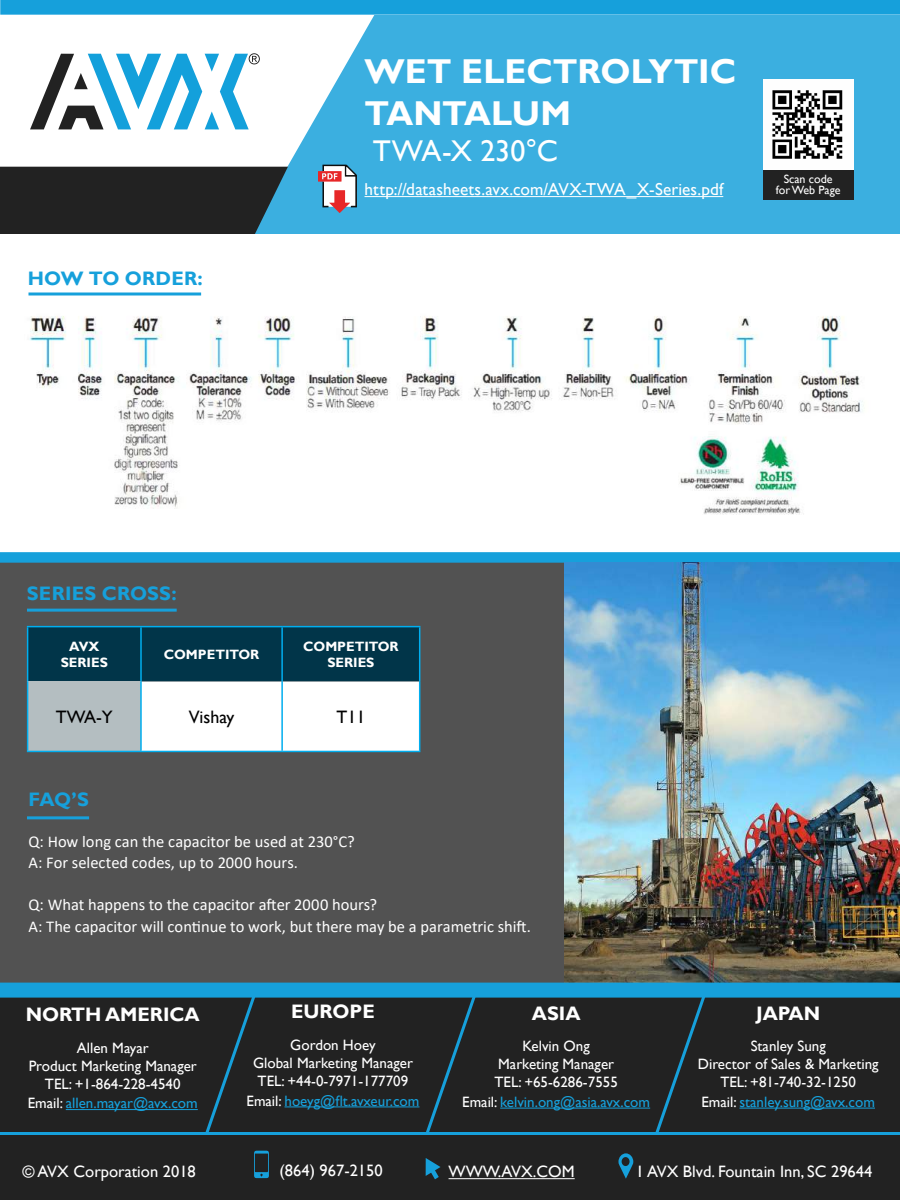
<style>
.page{position:relative;width:900px;height:1200px;background:#fff}
.page>*{position:absolute;margin:0;border:0;box-sizing:border-box;transform-origin:0 0}
.t1{font:700 34.5px/41.4px "Gill Sans";letter-spacing:-.005em;color:#fff}
.t2{font:30px "Gill Sans";color:#fff}
.t3{font:700 19.5px "Gill Sans";letter-spacing:.01em;color:#16a0db}
.t4{font:700 19.5px "Gill Sans";color:#fff}
.t5{font:18px "Gill Sans";color:#000}
.t6{font:17.25px "Gill Sans";letter-spacing:.005em;color:#fff}
.t7{font:16.5px/21px "Calibri";color:#fff}
.t8{font:16.5px "Gill Sans";color:#fff}
.t9{font:15px/18px "Gill Sans";color:#fff;text-align:center}
.t10{font:15px "Gill Sans";color:#16a0db}
.t11{font:700 13.5px/16.2px "Gill Sans";color:#fff;text-align:center}
.t12{font:12px "Gill Sans";color:#fff}
.s1{color:#fff}
</style>
<div class="page">
<div style="left:0;top:990px;width:900px;height:210px;background:#222"></div>
<div style="left:0;top:15px;width:900px;height:286px;background:#3bafe0"></div>
<svg style="left:0;top:15px;width:375px;height:152px;fill:#fff"></svg>
<svg style="left:254px;top:1151px;width:15px;height:27px"></svg>
<svg style="left:618px;top:1153px;width:15px;height:26px"></svg>
<svg style="left:426px;top:1158px;width:15px;height:21px"></svg>
<hr style="left:449px;top:1178px;width:126px;height:1px;background:#fff">
<div style="left:0;top:167px;width:288px;height:67px;background:#222"></div>
<div style="left:0;top:542px;width:564px;height:441px;background:#525252"></div>
<div style="left:0;top:234px;width:900px;height:323px;background:#fff"></div>
<hr style="left:0;top:1132px;width:900px;height:3px;background:#16a0db">
<hr style="left:27px;top:816px;width:62px;height:3px;background:#16a0db">
<div style="left:0;top:552px;width:900px;height:11px;background:#16a0db"></div>
<div style="left:0;top:0;width:900px;height:15px;background:#16a0db"></div>
<div style="left:763px;top:170px;width:90px;height:29px;background:#222"></div>
<hr style="left:364px;top:196px;width:359px;height:1px;background:#fff">
<img style="left:564px;top:563px;width:336px;height:419px">
<img style="left:763px;top:80px;width:90px;height:90px">
<svg style="left:318px;top:165px;width:39px;height:48px"></svg>
<hr style="left:27px;top:609px;width:150px;height:3px;background:#16a0db">
<svg style="left:28px;top:292px;width:173px;height:4px"></svg>
<svg style="left:28px;top:627px;width:391px;height:124px;background:#829ca5"></svg>
<hr style="left:27px;top:626px;width:114px;height:1px;background:#00aeef">
<hr style="left:27px;top:627px;width:1px;height:55px;background:#00aeef">
<hr style="left:141px;top:626px;width:141px;height:1px;background:#00aeef">
<hr style="left:140px;top:627px;width:2px;height:55px;background:#00aeef">
<hr style="left:282px;top:626px;width:138px;height:1px;background:#00aeef">
<hr style="left:281px;top:627px;width:2px;height:55px;background:#00aeef">
<hr style="left:419px;top:627px;width:1px;height:55px;background:#00aeef">
<hr style="left:27px;top:682px;width:1px;height:69px;background:#00aeef">
<hr style="left:140px;top:682px;width:2px;height:69px;background:#00aeef">
<hr style="left:281px;top:682px;width:2px;height:69px;background:#00aeef">
<hr style="left:419px;top:682px;width:1px;height:69px;background:#00aeef">
<hr style="left:27px;top:751px;width:114px;height:1px;background:#00aeef">
<hr style="left:141px;top:751px;width:141px;height:1px;background:#00aeef">
<hr style="left:282px;top:751px;width:138px;height:1px;background:#00aeef">
<svg style="left:30px;top:53px;width:230px;height:76px;background:#a2cbdd"></svg>
<img style="left:29px;top:316px;width:834px;height:199px">
<hr style="left:66px;top:1109px;width:132px;height:1px;background:#16a0db">
<hr style="left:285px;top:1107px;width:134px;height:1px;background:#16a0db">
<hr style="left:500px;top:1108px;width:150px;height:1px;background:#16a0db">
<hr style="left:739px;top:1108px;width:136px;height:1px;background:#16a0db">
<svg style="left:426px;top:998px;width:50px;height:134px"></svg>
<svg style="left:655px;top:998px;width:50px;height:134px"></svg>
<svg style="left:205px;top:998px;width:50px;height:134px"></svg>
<div style="left:0;top:983px;width:900px;height:15px;background:#16a0db"></div>
<h1 class="t1" style="left:364px;top:52px;width:373px">WET ELECTROLYTIC<br>TANTALUM</h1>
<h2 class="t2" style="left:373px;top:133px;width:187px">TWA-X 230°C</h2>
<h3 class="t3" style="left:28px;top:267px;width:177px">HOW TO ORDER:</h3>
<h3 class="t3" style="left:27px;top:582px;width:151px">SERIES CROSS:</h3>
<p class="t12" style="left:784px;top:172px;width:50px">Scan code</p>
<p class="t6" style="left:364px;top:179px;width:360px">http://datasheets.avx.com/AVX-TWA_X-Series.pdf</p>
<p class="t12" style="left:776px;top:183px;width:66px">for Web Page</p>
<p class="t11" style="left:61px;top:638px;width:49px">AVX<br>SERIES</p>
<p class="t11" style="left:164px;top:646px;width:97px">COMPETITOR</p>
<p class="t11" style="left:303px;top:638px;width:97px">COMPETITOR<br>SERIES</p>
<p class="t5" style="left:56px;top:706px;width:58px">TWA-Y</p>
<p class="t5" style="left:189px;top:706px;width:47px">Vishay</p>
<p class="t5" style="left:336px;top:706px;width:30px">T11</p>
<h3 class="t3" style="left:28px;top:788px;width:62px">FAQ’S</h3>
<p class="t7" style="left:28px;top:830px;width:328px">Q: How long can the capacitor be used at 230°C?<br>A: For selected codes, up to 2000 hours.</p>
<p class="t7" style="left:28px;top:893px;width:504px;line-height:22.5px">Q: What happens to the capacitor after 2000 hours?<br>A: The capacitor will continue to work, but there may be a parametric shift.</p>
<h3 class="t4" style="left:26px;top:1003px;width:176px">NORTH AMERICA</h3>
<p class="t9" style="left:29px;top:1039px;width:170px">Allen Mayar<br>Product Marketing Manager<br>TEL: +1-864-228-4540</p>
<p class="t10" style="left:28px;top:1095px;width:172px"><span class="s1">Email:</span> allen.mayar@avx.com</p>
<h3 class="t4" style="left:291px;top:1000px;width:85px">EUROPE</h3>
<p class="t9" style="left:253px;top:1036px;width:161px">Gordon Hoey<br>Global Marketing Manager<br>TEL: +44-0-7971-177709</p>
<p class="t10" style="left:247px;top:1092px;width:174px"><span class="s1">Email:</span> hoeyg@flt.avxeur.com</p>
<h3 class="t4" style="left:532px;top:1001px;width:50px">ASIA</h3>
<p class="t9" style="left:495px;top:1037px;width:125px">Kelvin Ong<br>Marketing Manager<br>TEL: +65-6286-7555</p>
<p class="t10" style="left:462px;top:1093px;width:189px"><span class="s1">Email:</span> kelvin.ong@asia.avx.com</p>
<h3 class="t4" style="left:756px;top:1001px;width:66px">JAPAN</h3>
<p class="t9" style="left:698px;top:1037px;width:182px">Stanley Sung<br>Director of Sales &amp; Marketing<br>TEL: +81-740-32-1250</p>
<p class="t10" style="left:701px;top:1093px;width:175px"><span class="s1">Email:</span> stanley.sung@avx.com</p>
<p class="t8" style="left:22px;top:1162px;width:175px">© AVX Corporation 2018</p>
<p class="t8" style="left:280px;top:1161px;width:105px">(864) 967-2150</p>
<p class="t8" style="left:449px;top:1162px;width:128px">WWW.AVX.COM</p>
<p class="t8" style="left:636px;top:1162px;width:238px">1 AVX Blvd. Fountain Inn, SC 29644</p>
</div>
